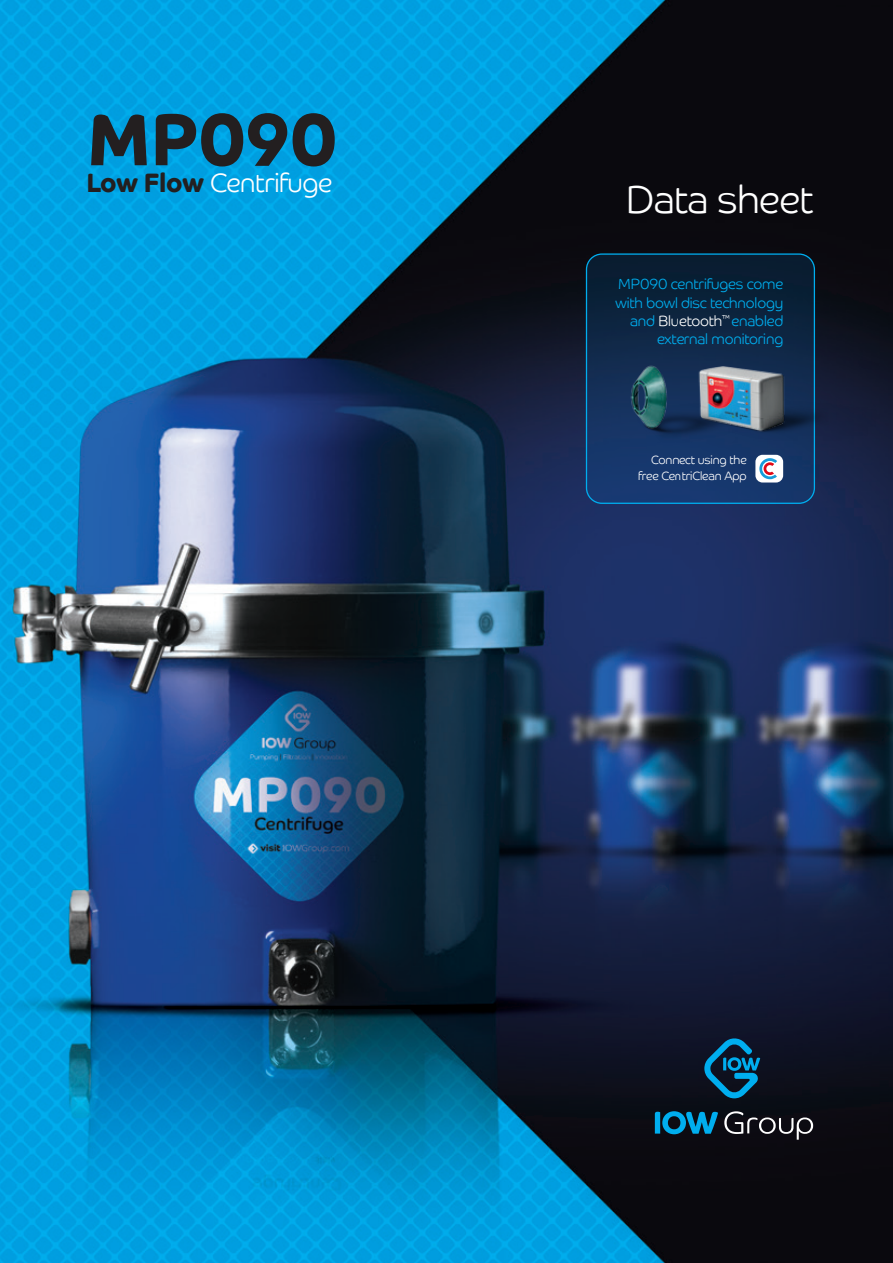
<style>
.page{position:relative;width:893px;height:1263px;background:#fff}
.page>*{position:absolute;margin:0;border:0;box-sizing:border-box;transform-origin:0 0}
.t1{font:700 73.95px "Co Headline";letter-spacing:-.01em;color:#231f20}
.t2{font:300 39px "Co Headline";letter-spacing:-.01em;color:#fff}
.t3{font:300 26.7px "Co Headline";letter-spacing:-.01em;color:#fff}
.t4{font:300 14.7px/18.5px "Co Headline";letter-spacing:-.01em;color:#00aeef;text-align:right}
.t5{font:300 12px/15.8px "Co Headline";letter-spacing:-.01em;color:#fff;text-align:right}
.s1{font-weight:700;color:#231f20}
.s2{color:#fff}
</style>
<div class="page">
<img style="left:0;top:0;width:893px;height:1263px">
<svg style="left:704px;top:1037px;width:56px;height:61px;background:#084767"></svg>
<svg style="left:655px;top:1111px;width:63px;height:23px"></svg>
<svg style="left:724px;top:1111px;width:89px;height:29px;background:#36353b"></svg>
<div style="left:586px;top:254px;width:228px;height:250px;background:linear-gradient(to bottom,#091b2c,#1a3f7a);border-radius:15px"></div>
<img style="left:795px;top:315px;width:84px;height:191px">
<img style="left:676px;top:315px;width:119px;height:191px">
<img style="left:593px;top:360px;width:18px;height:83px">
<img style="left:611px;top:360px;width:126px;height:83px">
<div style="left:755px;top:455px;width:28px;height:27px;background:#fff;border-radius:7px"></div>
<svg style="left:759px;top:458px;width:18px;height:21px"></svg>
<p class="t1" style="left:86px;top:96px;width:253px">MP090</p>
<p class="t3" style="left:86px;top:167px;width:247px"><span class="s1">Low Flow</span> Centrifuge</p>
<p class="t2" style="left:626px;top:176px;width:189px">Data sheet</p>
<p class="t4" style="left:616px;top:275px;width:169px">MP090 centrifuges come with bowl disc technology and <span class="s2">Bluetooth</span><sup>™</sup> enabled external monitoring</p>
<p class="t5" style="left:638px;top:452px;width:110px">Connect using the free CentriClean App</p>
</div>
